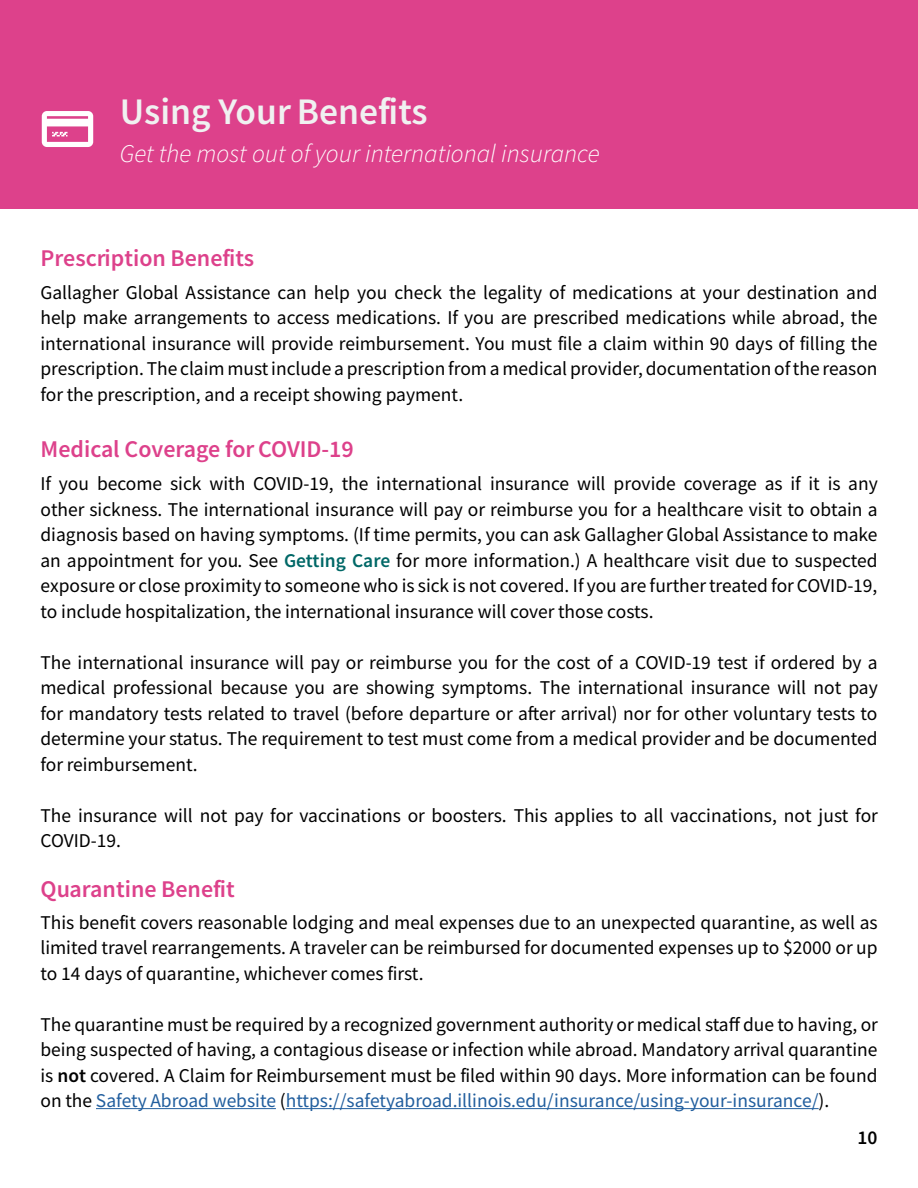
<style>
.page{position:relative;width:918px;height:1188px;background:#fff}
.page>*{position:absolute;margin:0;border:0;box-sizing:border-box;transform-origin:0 0}
.t1{font:37.5px "Source Sans Variable";letter-spacing:.03em;color:#f0f1f1}
.t2{font:italic 25.5px "Source Sans Variable";letter-spacing:.005em;color:#fff}
.t3{font:24px "Source Sans Variable";letter-spacing:.03em;color:#dd418b}
.t4{font:19.5px/25.5px "Source Sans Variable";letter-spacing:.02em;color:#000;text-align:justify}
.s1{color:#016867}
.s2{color:#215e9e}
</style>
<div class="page">
<div style="left:0;top:0;width:918px;height:208px;background:#dd418b"></div>
<hr style="left:96px;top:1108px;width:180px;height:1px;background:#215e9e">
<hr style="left:286px;top:1108px;width:533px;height:1px;background:#215e9e">
<svg style="left:42px;top:111px;width:51px;height:36px"></svg>
<h1 class="t1" style="left:120px;top:89px;width:308px">Using Your Benefits</h1>
<h2 class="t2" style="left:120px;top:138px;width:481px">Get the most out of your international insurance</h2>
<p class="t3" style="left:40px;top:243px;width:215px">Prescription Benefits</p>
<p class="t4" style="left:40px;top:280px;width:838px">Gallagher Global Assistance can help you check the legality of medications at your destination and help make arrangements to access medications. If you are prescribed medications while abroad, the international insurance will provide reimbursement. You must file a claim within 90 days of filling the prescription. The claim must include a prescription from a medical provider, documentation of the reason for the prescription, and a receipt showing payment.</p>
<p class="t3" style="left:40px;top:434px;width:314px">Medical Coverage for COVID-19</p>
<p class="t4" style="left:40px;top:471px;width:838px">If you become sick with COVID-19, the international insurance will provide coverage as if it is any other sickness. The international insurance will pay or reimburse you for a healthcare visit to obtain a diagnosis based on having symptoms. (If time permits, you can ask Gallagher Global Assistance to make an appointment for you. See <span class="s1">Getting Care</span> for more information.) A healthcare visit due to suspected exposure or close proximity to someone who is sick is not covered. If you are further treated for COVID-19, to include hospitalization, the international insurance will cover those costs.</p>
<p class="t4" style="left:40px;top:650px;width:838px">The international insurance will pay or reimburse you for the cost of a COVID-19 test if ordered by a medical professional because you are showing symptoms. The international insurance will not pay for mandatory tests related to travel (before departure or after arrival) nor for other voluntary tests to determine your status. The requirement to test must come from a medical provider and be documented for reimbursement.</p>
<p class="t4" style="left:40px;top:803px;width:838px">The insurance will not pay for vaccinations or boosters. This applies to all vaccinations, not just for<br>COVID-19.</p>
<p class="t3" style="left:40px;top:874px;width:194px">Quarantine Benefit</p>
<p class="t4" style="left:40px;top:910px;width:838px">This benefit covers reasonable lodging and meal expenses due to an unexpected quarantine, as well as limited travel rearrangements. A traveler can be reimbursed for documented expenses up to $2000 or up to 14 days of quarantine, whichever comes first.</p>
<p class="t4" style="left:40px;top:1012px;width:838px">The quarantine must be required by a recognized government authority or medical staff due to having, or being suspected of having, a contagious disease or infection while abroad. Mandatory arrival quarantine is not covered. A Claim for Reimbursement must be filed within 90 days. More information can be found on the <span class="s2">Safety Abroad website</span> (<span class="s2">https://safetyabroad.illinois.edu/insurance/using-your-insurance/</span>).</p>
<p class="t4" style="left:857px;top:1125px;width:21px">10</p>
</div>
